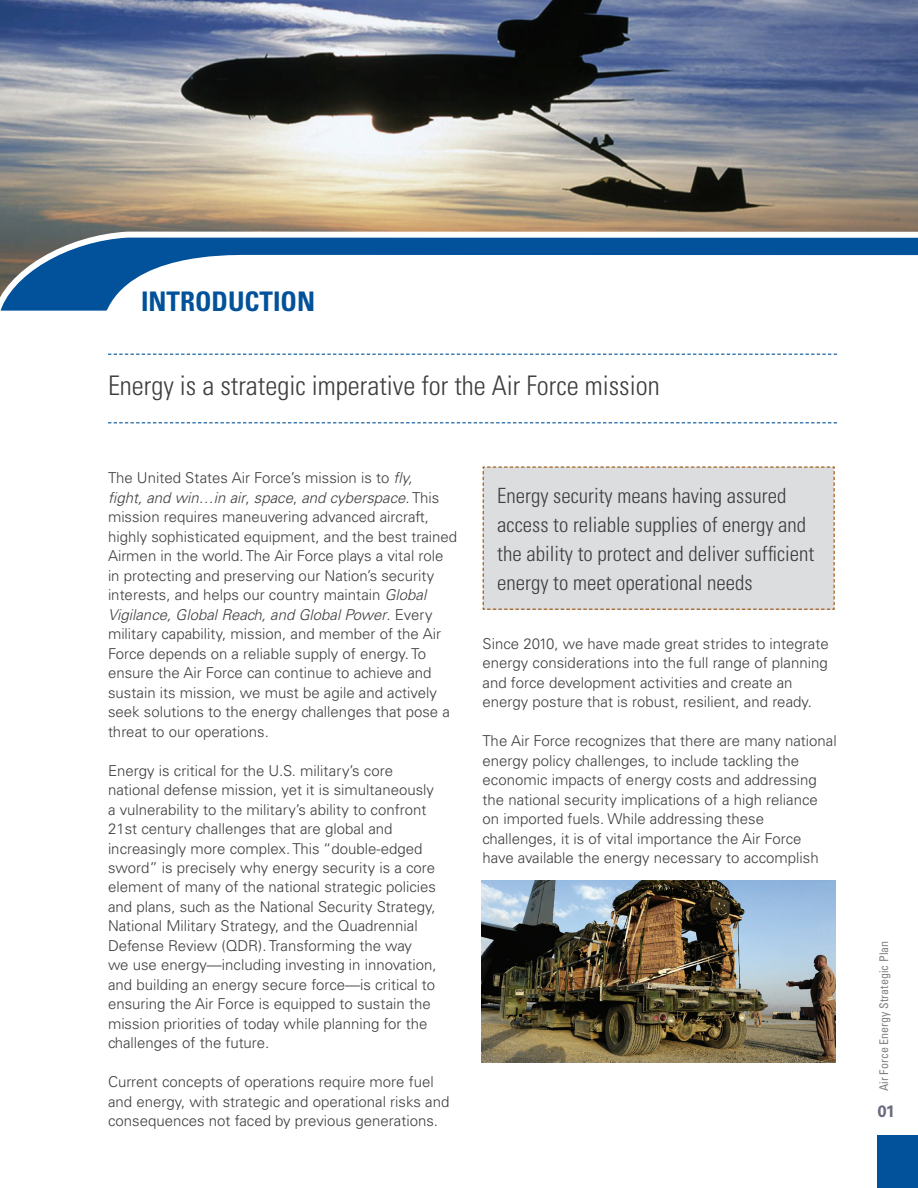
<style>
.page{position:relative;width:918px;height:1188px;background:#fff}
.page>*{position:absolute;margin:0;border:0;box-sizing:border-box;transform-origin:0 0}
.t1{font:300 condensed 27px "Univers LT Std";color:#3e3e3f}
.t2{font:700 condensed 27px "Univers LT Std";color:#01529a}
.t3{font:300 condensed 21px/29.2px "Univers LT Std";color:#3e3e3f}
.t4{font:700 16.5px "Univers LT Std";color:#6a6b7f}
.t5{font:300 15px/19.5px "Univers LT Std";color:#3e3e3f}
.t6{font:condensed 12px "Univers LT Std";color:#808285}
.s1{font-style:italic}
</style>
<div class="page">
<div style="left:878px;top:1135px;width:40px;height:53px;background:#01529a"></div>
<img style="left:0;top:0;width:918px;height:229px">
<div style="left:482px;top:466px;width:353px;height:144px;background:#dcdddf"></div>
<img style="left:482px;top:880px;width:353px;height:183px">
<svg style="left:0;top:229px;width:918px;height:82px"></svg>
<svg style="left:108px;top:354px;width:729px;height:1px"></svg>
<svg style="left:108px;top:422px;width:729px;height:1px"></svg>
<h1 class="t2" style="left:141px;top:285px;width:176px">INTRODUCTION</h1>
<h1 class="t1" style="left:108px;top:370px;width:553px">Energy is a strategic imperative for the Air Force mission</h1>
<p class="t5" style="left:108px;top:468px;width:351px">The United States Air Force’s mission is to <span class="s1">fly,<br>fight, and win</span>…<span class="s1">in air</span>, <span class="s1">space</span>, <span class="s1">and cyberspace</span>. This mission requires maneuvering advanced aircraft, highly sophisticated equipment, and the best trained Airmen in the world. The Air Force plays a vital role in protecting and preserving our Nation’s security interests, and helps our country maintain <span class="s1">Global Vigilance, Global Reach, and Global Power</span>. Every military capability, mission, and member of the Air Force depends on a reliable supply of energy. To ensure the Air Force can continue to achieve and sustain its mission, we must be agile and actively seek solutions to the energy challenges that pose a threat to our operations.</p>
<p class="t5" style="left:108px;top:760px;width:330px">Energy is critical for the U.S. military’s core national defense mission, yet it is simultaneously a vulnerability to the military’s ability to confront 21st century challenges that are global and increasingly more complex. This “double-edged sword” is precisely why energy security is a core element of many of the national strategic policies and plans, such as the National Security Strategy, National Military Strategy, and the Quadrennial Defense Review (QDR). Transforming the way<br>we use energy—including investing in innovation, and building an energy secure force—is critical to ensuring the Air Force is equipped to sustain the mission priorities of today while planning for the challenges of the future.</p>
<p class="t5" style="left:108px;top:1072px;width:343px">Current concepts of operations require more fuel and energy, with strategic and operational risks and consequences not faced by previous generations.</p>
<h2 class="t3" style="left:497px;top:480px;width:319px">Energy security means having assured access to reliable supplies of energy and the ability to protect and deliver sufficient energy to meet operational needs</h2>
<p class="t5" style="left:483px;top:634px;width:348px">Since 2010, we have made great strides to integrate energy considerations into the full range of planning and force development activities and create an energy posture that is robust, resilient, and ready.</p>
<p class="t5" style="left:483px;top:731px;width:356px">The Air Force recognizes that there are many national energy policy challenges, to include tackling the economic impacts of energy costs and addressing the national security implications of a high reliance on imported fuels. While addressing these challenges, it is of vital importance the Air Force<br>have available the energy necessary to accomplish</p>
<p class="t6" style="left:876px;top:1091px;width:152px;rotate:-90deg">Air Force Energy Strategic Plan</p>
<p class="t4" style="left:878px;top:1102px;width:19px">01</p>
</div>
